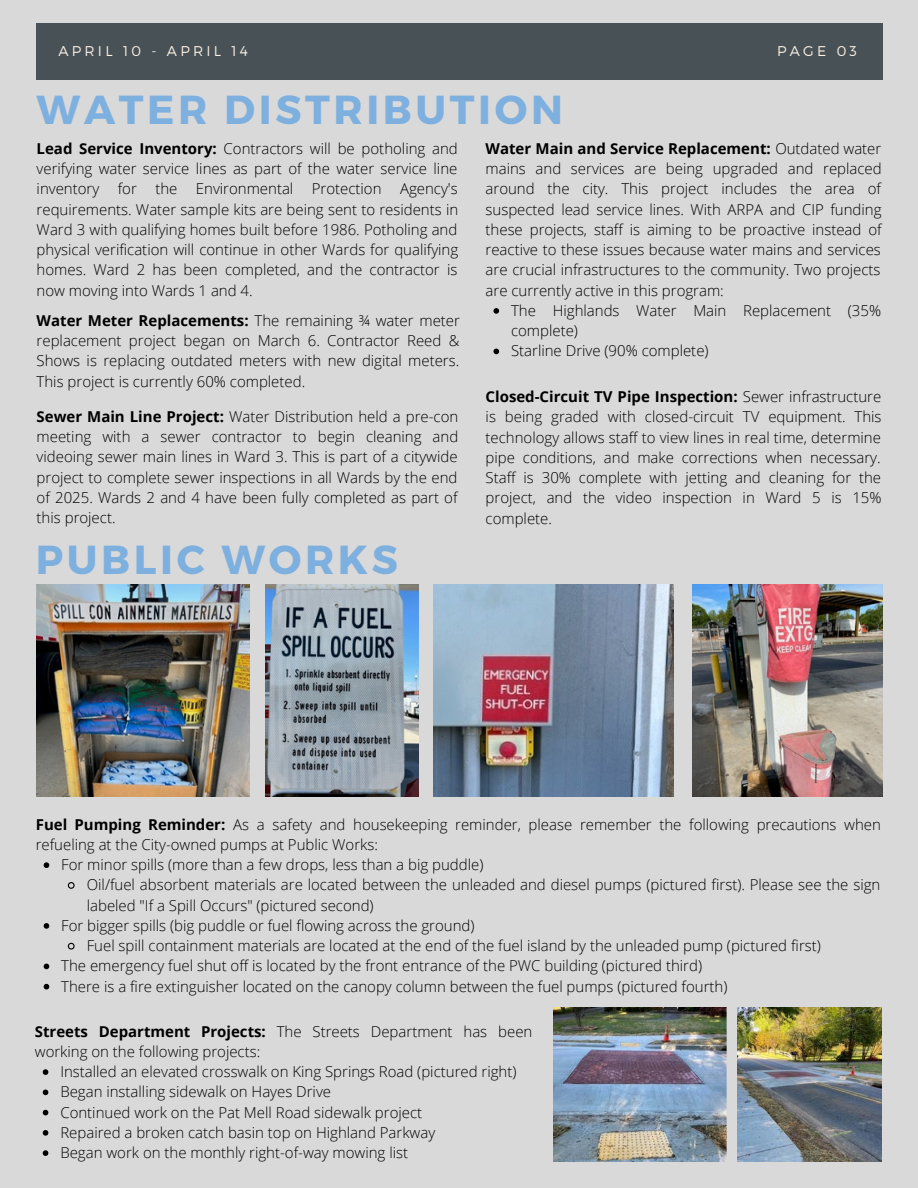
<style>
.page{position:relative;width:918px;height:1188px;background:#d9d9d9}
.page>*{position:absolute;margin:0;border:0;box-sizing:border-box;transform-origin:0 0}
.t1{font:700 40.5px "Montserrat";letter-spacing:.09em;color:#7eb0df}
.t2{font:300 15px/20.2px "Open Sans";color:#000;text-align:justify}
.t3{font:300 14.1px "Montserrat";letter-spacing:.23em;color:#fcf2e6}
.s1{font-weight:700}
</style>
<div class="page">
<div style="left:36px;top:23px;width:846px;height:56px;background:#485155"></div>
<img style="left:692px;top:584px;width:190px;height:213px">
<img style="left:37px;top:584px;width:212px;height:213px">
<img style="left:265px;top:584px;width:153px;height:213px">
<img style="left:433px;top:584px;width:241px;height:213px">
<img style="left:554px;top:1007px;width:173px;height:154px">
<img style="left:738px;top:1007px;width:144px;height:154px">
<svg style="left:44px;top:862px;width:5px;height:6px"></svg>
<svg style="left:67px;top:882px;width:8px;height:7px"></svg>
<svg style="left:44px;top:923px;width:5px;height:6px"></svg>
<svg style="left:67px;top:942px;width:8px;height:8px"></svg>
<svg style="left:44px;top:964px;width:5px;height:5px"></svg>
<svg style="left:44px;top:984px;width:5px;height:5px"></svg>
<svg style="left:43px;top:1069px;width:5px;height:6px"></svg>
<svg style="left:43px;top:1090px;width:5px;height:5px"></svg>
<svg style="left:43px;top:1110px;width:5px;height:5px"></svg>
<svg style="left:43px;top:1130px;width:5px;height:6px"></svg>
<svg style="left:43px;top:1150px;width:5px;height:6px"></svg>
<svg style="left:493px;top:308px;width:6px;height:6px"></svg>
<svg style="left:493px;top:349px;width:6px;height:5px"></svg>
<p class="t3" style="left:58px;top:42px;width:191px">APRIL 10 - APRIL 14</p>
<p class="t3" style="left:777px;top:42px;width:81px">PAGE 03</p>
<h1 class="t1" style="left:37px;top:84px;width:528px">WATER DISTRIBUTION</h1>
<p class="t2" style="left:37px;top:138px;width:423px"><span class="s1">Lead Service Inventory:</span> Contractors will be potholing and verifying water service lines as part of the water service line inventory for the Environmental Protection Agency's requirements. Water sample kits are being sent to residents in Ward 3 with qualifying homes built before 1986. Potholing and physical verification will continue in other Wards for qualifying homes. Ward 2 has been completed, and the contractor is now moving into Wards 1 and 4.</p>
<p class="t2" style="left:37px;top:310px;width:425px"><span class="s1">Water Meter Replacements:</span> The remaining ¾ water meter replacement project began on March 6. Contractor Reed &amp; Shows is replacing outdated meters with new digital meters.<br>This project is currently 60% completed.</p>
<p class="t2" style="left:486px;top:386px;width:398px"><span class="s1">Closed-Circuit TV Pipe Inspection:</span> Sewer infrastructure is being graded with closed-circuit TV equipment. This technology allows staff to view lines in real time, determine pipe conditions, and make corrections when necessary.<br>Staff is 30% complete with jetting and cleaning for the project, and the video inspection in Ward 5 is 15% complete.</p>
<p class="t2" style="left:486px;top:138px;width:398px"><span class="s1">Water Main and Service Replacement:</span> Outdated water mains and services are being upgraded and replaced around the city. This project includes the area of suspected lead service lines. With ARPA and CIP funding these projects, staff is aiming to be proactive instead of reactive to these issues because water mains and services are crucial infrastructures to the community. Two projects are currently active in this program:</p>
<p class="t2" style="left:511px;top:300px;width:372px;text-align:left">The Highlands Water Main Replacement (35% complete)<br>Starline Drive (90% complete)</p>
<p class="t2" style="left:37px;top:406px;width:423px"><span class="s1">Sewer Main Line Project:</span> Water Distribution held a pre-con meeting with a sewer contractor to begin cleaning and videoing sewer main lines in Ward 3. This is part of a citywide project to complete sewer inspections in all Wards by the end of 2025. Wards 2 and 4 have been fully completed as part of this project.</p>
<h1 class="t1" style="left:36px;top:533px;width:364px">PUBLIC WORKS</h1>
<p class="t2" style="left:36px;top:814px;width:847px"><span class="s1">Fuel Pumping Reminder:</span> As a safety and housekeeping reminder, please remember the following precautions when refueling at the City-owned pumps at Public Works:</p>
<p class="t2" style="left:61px;top:854px;width:424px">For minor spills (more than a few drops, less than a big puddle)</p>
<p class="t2" style="left:87px;top:875px;width:795px">Oil/fuel absorbent materials are located between the unleaded and diesel pumps (pictured first). Please see the sign</p>
<p class="t2" style="left:87px;top:895px;width:288px">labeled "If a Spill Occurs" (pictured second)</p>
<p class="t2" style="left:61px;top:915px;width:415px">For bigger spills (big puddle or fuel flowing across the ground)</p>
<p class="t2" style="left:87px;top:935px;width:736px">Fuel spill containment materials are located at the end of the fuel island by the unleaded pump (pictured first)</p>
<p class="t2" style="left:61px;top:956px;width:642px">The emergency fuel shut off is located by the front entrance of the PWC building (pictured third)</p>
<p class="t2" style="left:61px;top:976px;width:668px">There is a fire extinguisher located on the canopy column between the fuel pumps (pictured fourth)</p>
<p class="t2" style="left:35px;top:1021px;width:499px"><span class="s1">Streets Department Projects:</span> The Streets Department has been working on the following projects:</p>
<p class="t2" style="left:60px;top:1061px;width:458px;text-align:left">Installed an elevated crosswalk on King Springs Road (pictured right)<br>Began installing sidewalk on Hayes Drive<br>Continued work on the Pat Mell Road sidewalk project<br>Repaired a broken catch basin top on Highland Parkway<br>Began work on the monthly right-of-way mowing list</p>
</div>
